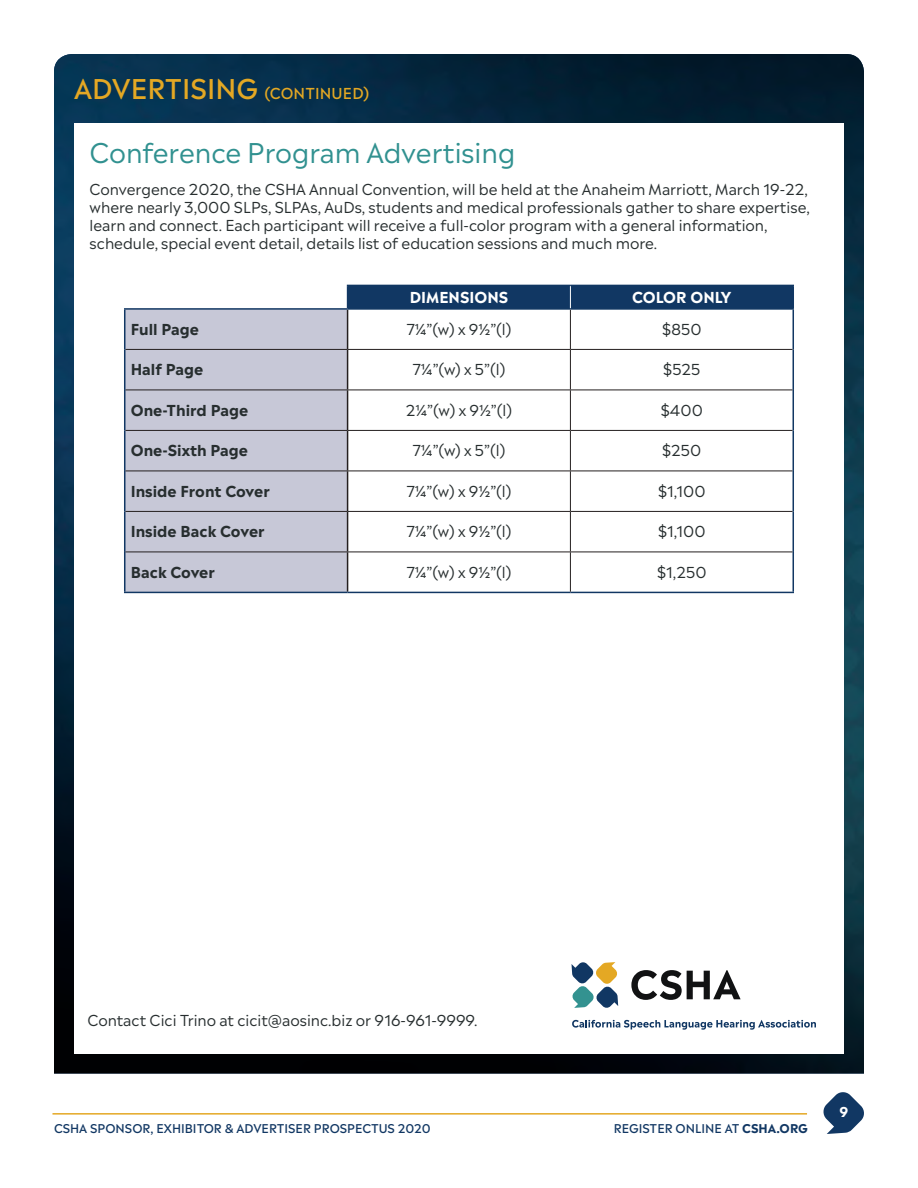
<style>
.page{position:relative;width:918px;height:1188px;background:#fff}
.page>*{position:absolute;margin:0;border:0;box-sizing:border-box;transform-origin:0 0}
.t1{font:27px "Madera";color:#319190}
.t2{font:500 27px "Madera";color:#e4a824}
.t3{font:15px/18px "Madera";color:#272e2f}
.t4{font:700 15px "Madera";color:#272e2f}
.t5{font:700 15px "Madera";color:#fff}
.t6{font:700 13.5px "Madera";color:#fff}
.t7{font:500 12px "Madera";color:#113763}
.s1{font-size:15px}
.s2{font-weight:700}
</style>
<div class="page">
<img style="left:54px;top:54px;width:810px;height:1020px">
<div style="left:74px;top:123px;width:770px;height:930px;background:#fff"></div>
<svg style="left:823px;top:1092px;width:41px;height:42px"></svg>
<hr style="left:52px;top:1113px;width:755px;height:2px;background:#e4a824">
<div style="left:125px;top:310px;width:222px;height:282px;background:#c7c8d7"></div>
<hr style="left:347px;top:310px;width:1px;height:39px;background:#241f1f">
<hr style="left:347px;top:350px;width:1px;height:40px;background:#241f1f">
<hr style="left:347px;top:390px;width:1px;height:40px;background:#241f1f">
<hr style="left:347px;top:431px;width:1px;height:40px;background:#241f1f">
<hr style="left:347px;top:471px;width:1px;height:40px;background:#241f1f">
<hr style="left:347px;top:512px;width:1px;height:40px;background:#241f1f">
<hr style="left:347px;top:552px;width:1px;height:40px;background:#241f1f">
<hr style="left:124px;top:310px;width:1px;height:39px;background:#113763">
<hr style="left:793px;top:310px;width:1px;height:39px;background:#113763">
<hr style="left:124px;top:349px;width:1px;height:41px;background:#113763">
<hr style="left:793px;top:349px;width:1px;height:41px;background:#113763">
<hr style="left:124px;top:390px;width:1px;height:40px;background:#113763">
<hr style="left:793px;top:390px;width:1px;height:40px;background:#113763">
<hr style="left:124px;top:430px;width:1px;height:41px;background:#113763">
<hr style="left:793px;top:430px;width:1px;height:41px;background:#113763">
<hr style="left:124px;top:471px;width:1px;height:40px;background:#113763">
<hr style="left:793px;top:471px;width:1px;height:40px;background:#113763">
<hr style="left:124px;top:511px;width:1px;height:41px;background:#113763">
<hr style="left:793px;top:511px;width:1px;height:41px;background:#113763">
<hr style="left:124px;top:552px;width:1px;height:40px;background:#113763">
<hr style="left:793px;top:552px;width:1px;height:40px;background:#113763">
<hr style="left:124px;top:592px;width:224px;height:1px;background:#113763">
<hr style="left:348px;top:592px;width:222px;height:1px;background:#113763">
<hr style="left:570px;top:592px;width:224px;height:1px;background:#113763">
<hr style="left:348px;top:308px;width:222px;height:2px;background:#113763">
<hr style="left:570px;top:308px;width:224px;height:2px;background:#113763">
<hr style="left:124px;top:308px;width:224px;height:2px;background:#113763">
<hr style="left:570px;top:310px;width:1px;height:39px;background:#241f1f">
<hr style="left:570px;top:350px;width:1px;height:40px;background:#241f1f">
<hr style="left:570px;top:390px;width:1px;height:40px;background:#241f1f">
<hr style="left:570px;top:431px;width:1px;height:40px;background:#241f1f">
<hr style="left:570px;top:471px;width:1px;height:40px;background:#241f1f">
<hr style="left:570px;top:512px;width:1px;height:40px;background:#241f1f">
<hr style="left:570px;top:552px;width:1px;height:40px;background:#241f1f">
<hr style="left:125px;top:349px;width:223px;height:1px;background:#241f1f">
<hr style="left:348px;top:349px;width:222px;height:1px;background:#241f1f">
<hr style="left:570px;top:349px;width:223px;height:1px;background:#241f1f">
<hr style="left:125px;top:390px;width:223px;height:1px;background:#241f1f">
<hr style="left:348px;top:390px;width:222px;height:1px;background:#241f1f">
<hr style="left:570px;top:390px;width:223px;height:1px;background:#241f1f">
<hr style="left:125px;top:430px;width:223px;height:1px;background:#241f1f">
<hr style="left:348px;top:430px;width:222px;height:1px;background:#241f1f">
<hr style="left:570px;top:430px;width:223px;height:1px;background:#241f1f">
<hr style="left:125px;top:471px;width:223px;height:1px;background:#241f1f">
<hr style="left:348px;top:471px;width:222px;height:1px;background:#241f1f">
<hr style="left:570px;top:471px;width:223px;height:1px;background:#241f1f">
<hr style="left:125px;top:511px;width:223px;height:1px;background:#241f1f">
<hr style="left:348px;top:511px;width:222px;height:1px;background:#241f1f">
<hr style="left:570px;top:511px;width:223px;height:1px;background:#241f1f">
<hr style="left:125px;top:552px;width:223px;height:1px;background:#241f1f">
<hr style="left:348px;top:552px;width:222px;height:1px;background:#241f1f">
<hr style="left:570px;top:552px;width:223px;height:1px;background:#241f1f">
<div style="left:347px;top:285px;width:447px;height:24px;background:#113763"></div>
<svg style="left:572px;top:962px;width:46px;height:46px"></svg>
<svg style="left:631px;top:970px;width:110px;height:30px"></svg>
<svg style="left:572px;top:1020px;width:244px;height:10px"></svg>
<h1 class="t2" style="left:74px;top:65px;width:296px">ADVERTISING <span class="s1">(CONTINUED)</span></h1>
<h1 class="t1" style="left:90px;top:130px;width:427px">Conference Program Advertising</h1>
<p class="t3" style="left:90px;top:178px;width:722px">Convergence 2020, the CSHA Annual Convention, will be held at the Anaheim Marriott, March 19-22, where nearly 3,000 SLPs, SLPAs, AuDs, students and medical professionals gather to share expertise, learn and connect. Each participant will receive a full-color program with a general information, schedule, special event detail, details list of education sessions and much more.</p>
<p class="t5" style="left:410px;top:284px;width:100px">DIMENSIONS</p>
<p class="t5" style="left:632px;top:284px;width:101px">COLOR ONLY</p>
<p class="t4" style="left:131px;top:316px;width:70px">Full Page</p>
<p class="t3" style="left:406px;top:318px;width:107px">7¼”(w) x 9½”(l)</p>
<p class="t3" style="left:662px;top:318px;width:41px">$850</p>
<p class="t4" style="left:131px;top:357px;width:74px">Half Page</p>
<p class="t3" style="left:413px;top:359px;width:94px">7¼”(w) x 5”(l)</p>
<p class="t3" style="left:663px;top:359px;width:39px">$525</p>
<p class="t4" style="left:131px;top:397px;width:119px">One-Third Page</p>
<p class="t3" style="left:406px;top:399px;width:108px">2¼”(w) x 9½”(l)</p>
<p class="t3" style="left:661px;top:399px;width:44px">$400</p>
<p class="t4" style="left:131px;top:438px;width:119px">One-Sixth Page</p>
<p class="t3" style="left:413px;top:440px;width:94px">7¼”(w) x 5”(l)</p>
<p class="t3" style="left:662px;top:440px;width:41px">$250</p>
<p class="t4" style="left:131px;top:478px;width:141px">Inside Front Cover</p>
<p class="t3" style="left:406px;top:480px;width:107px">7¼”(w) x 9½”(l)</p>
<p class="t3" style="left:658px;top:480px;width:49px">$1,100</p>
<p class="t4" style="left:131px;top:519px;width:136px">Inside Back Cover</p>
<p class="t3" style="left:406px;top:521px;width:107px">7¼”(w) x 9½”(l)</p>
<p class="t3" style="left:658px;top:521px;width:49px">$1,100</p>
<p class="t4" style="left:131px;top:559px;width:86px">Back Cover</p>
<p class="t3" style="left:406px;top:561px;width:107px">7¼”(w) x 9½”(l)</p>
<p class="t3" style="left:657px;top:561px;width:51px">$1,250</p>
<p class="t3" style="left:87px;top:1010px;width:392px">Contact Cici Trino at cicit@aosinc.biz or 916-961-9999.</p>
<p class="t7" style="left:54px;top:1118px;width:378px">CSHA SPONSOR, EXHIBITOR &amp; ADVERTISER PROSPECTUS 2020</p>
<p class="t7" style="left:614px;top:1118px;width:196px">REGISTER ONLINE AT <span class="s2">CSHA.ORG</span></p>
<p class="t6" style="left:839px;top:1100px;width:10px">9</p>
</div>
